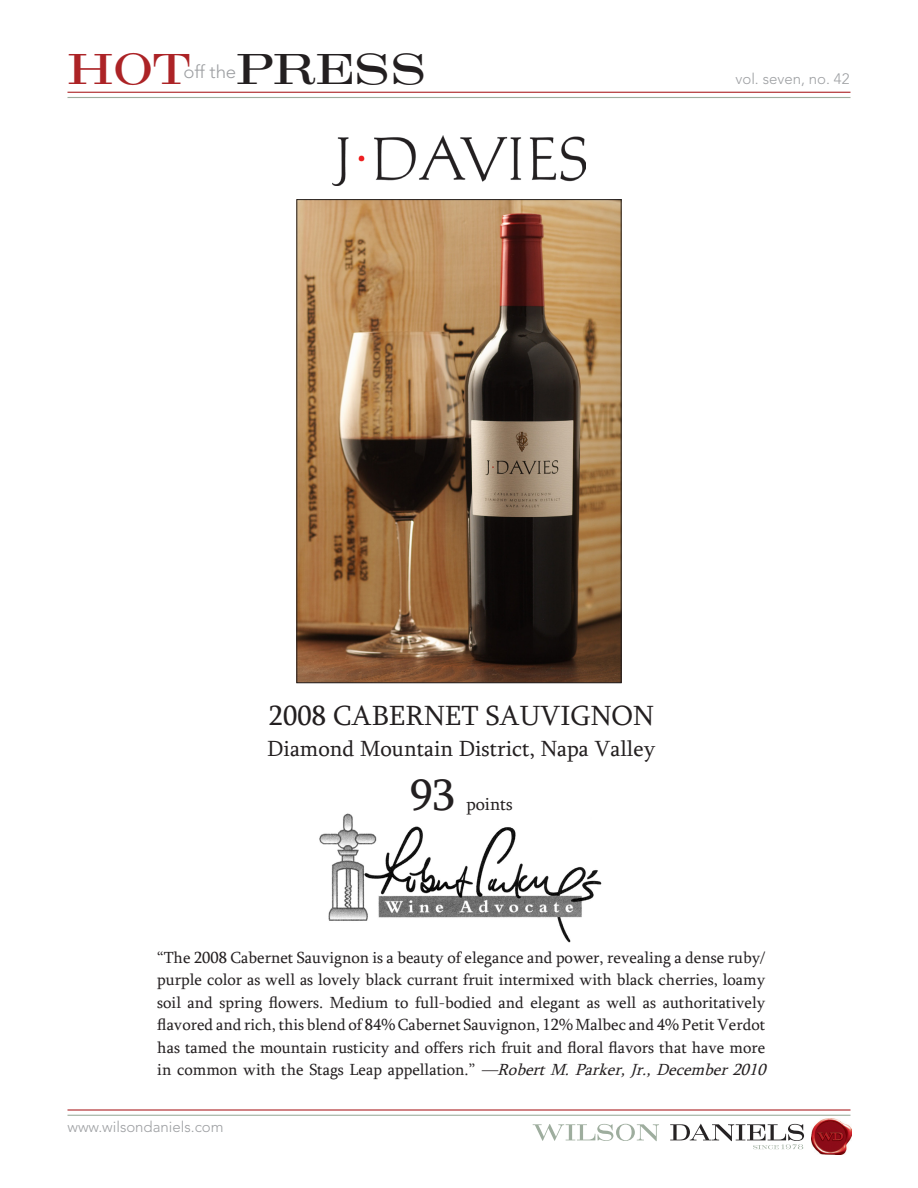
<style>
.page{position:relative;width:918px;height:1188px;background:#fff}
.page>*{position:absolute;margin:0;border:0;box-sizing:border-box;transform-origin:0 0}
.t1{font:45px "Craw Mod URWT";color:#231f20}
.t2{font:45px "Craw Mod URWT";color:#ac2326}
.t3{font:45px "Sylfaen";color:#231f20}
.t4{font:28.5px "Sylfaen";color:#231f20}
.t5{font:22.5px "Sylfaen";color:#231f20}
.t6{font:18px "Sylfaen";color:#231f20}
.t7{font:300 18px "Avenir LT Std";letter-spacing:-.01em;color:#9d9fa2;scale:1.04 1}
.t8{font:16.5px/22.5px "Sylfaen";color:#231f20}
.t9{font:300 15px "Avenir LT Std";color:#9d9fa2}
.s1{font-style:italic}
</style>
<div class="page">
<img style="left:319px;top:813px;width:283px;height:130px">
<hr style="left:68px;top:92px;width:782px;height:1px;background:#ac2326">
<hr style="left:68px;top:97px;width:782px;height:1px;background:#9ead9e">
<img style="left:811px;top:1118px;width:40px;height:37px">
<svg style="left:533px;top:1124px;width:126px;height:17px"></svg>
<svg style="left:670px;top:1124px;width:134px;height:25px"></svg>
<hr style="left:68px;top:1109px;width:782px;height:2px;background:#ac2326">
<hr style="left:68px;top:1115px;width:782px;height:1px;background:#9ead9e">
<img style="left:299px;top:201px;width:320px;height:480px">
<div style="left:297px;top:199px;width:324px;height:484px;border:1px solid #231f20"></div>
<img style="left:333px;top:136px;width:252px;height:49px">
<p class="t2" style="left:68px;top:40px;width:124px">HOT</p>
<p class="t7" style="left:184px;top:61px;width:52px">off the</p>
<p class="t1" style="left:236px;top:40px;width:192px">PRESS</p>
<p class="t9" style="left:736px;top:70px;width:116px">vol. seven, no. 42</p>
<p class="t4" style="left:269px;top:696px;width:386px">2008 CABERNET SAUVIGNON</p>
<p class="t5" style="left:267px;top:734px;width:390px">Diamond Mountain District, Napa Valley</p>
<p class="t3" style="left:410px;top:765px;width:46px">93</p>
<p class="t6" style="left:466px;top:792px;width:48px">points</p>
<p class="t8" style="left:157px;top:945px;width:615px">“The 2008 Cabernet Sauvignon is a beauty of elegance and power, revealing a dense ruby/ purple color as well as lovely black currant fruit intermixed with black cherries, loamy soil and spring flowers. Medium to full-bodied and elegant as well as authoritatively flavored and rich, this blend of 84% Cabernet Sauvignon, 12% Malbec and 4% Petit Verdot has tamed the mountain rusticity and offers rich fruit and floral flavors that have more in common with the Stags Leap appellation.” <span class="s1">—RobertM.Parker,Jr.,December2010</span></p>
<p class="t9" style="left:68px;top:1118px;width:158px">www.wilsondaniels.com</p>
</div>
